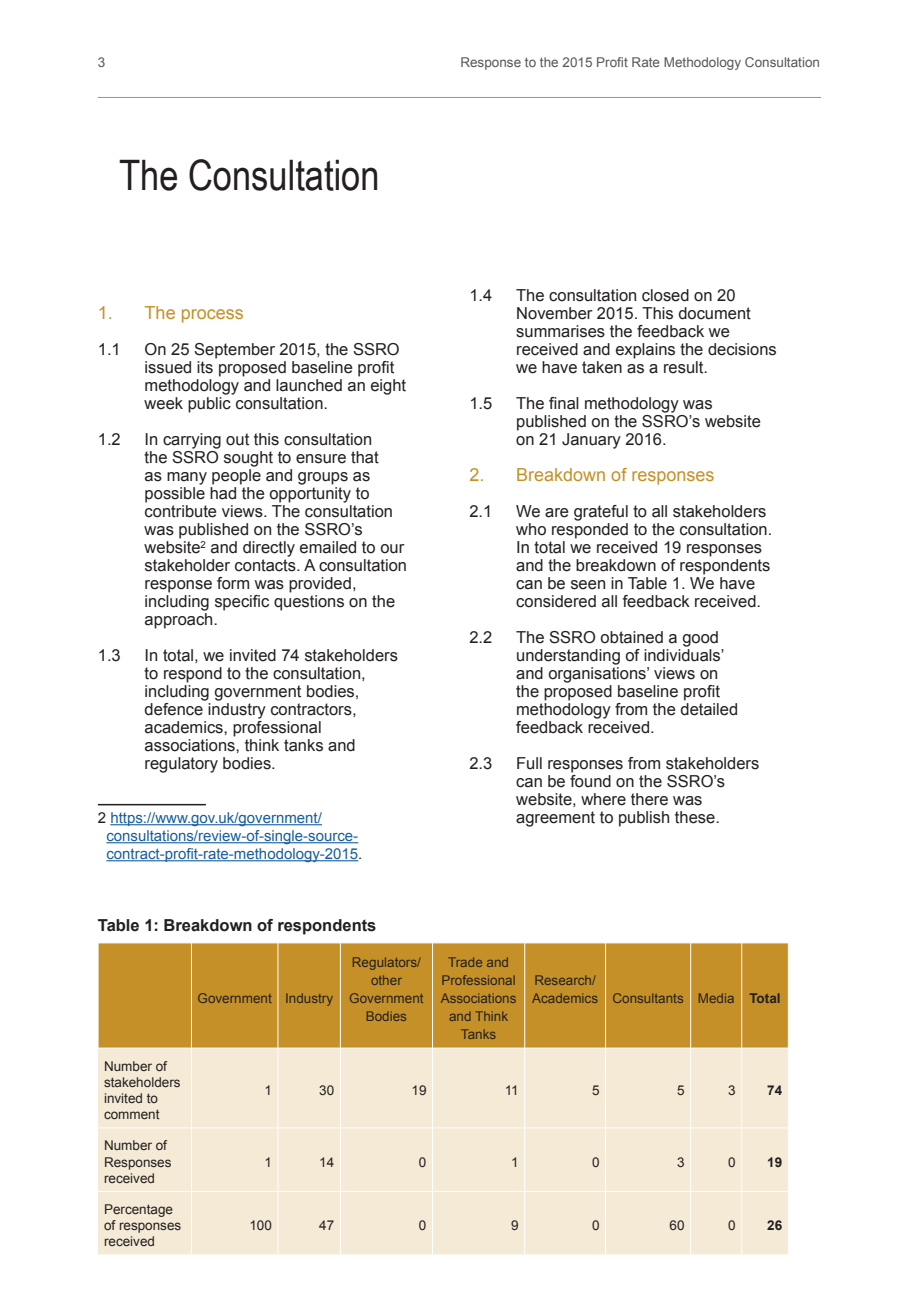
<style>
.page{position:relative;width:919px;height:1289px;background:#fff}
.page>*{position:absolute;margin:0;border:0;box-sizing:border-box;transform-origin:0 0}
.t1{font:42px "Arial Narrow";color:#231f20}
.t2{font:18px "Arial";color:#c59028}
.t3{font:16.5px/18px "Arial";color:#231f20}
.t4{font:700 16.5px "Arial";color:#231f20}
.t5{font:15px/18px "Arial";color:#175d9e}
.t6{font:13.5px/18px "Arial";color:#231f20}
.t7{font:13.5px "Arial";color:#57585a}
.t8{font:700 13.5px "Arial";color:#231f20}
.s1{color:#231f20}
.s2{font-weight:700}
</style>
<div class="page">
<hr style="left:98px;top:97px;width:723px;height:1px;background:#c59028">
<div style="left:99px;top:943px;width:689px;height:104px;background:#c59028"></div>
<div style="left:98px;top:1048px;width:690px;height:206px;background:#f4ead6"></div>
<hr style="left:191px;top:943px;width:1px;height:104px;background:#fff">
<hr style="left:278px;top:943px;width:1px;height:104px;background:#fff">
<hr style="left:340px;top:943px;width:1px;height:104px;background:#fff">
<hr style="left:432px;top:943px;width:1px;height:104px;background:#fff">
<hr style="left:524px;top:943px;width:1px;height:104px;background:#fff">
<hr style="left:605px;top:943px;width:1px;height:104px;background:#fff">
<hr style="left:690px;top:943px;width:1px;height:104px;background:#fff">
<hr style="left:741px;top:943px;width:1px;height:104px;background:#fff">
<hr style="left:191px;top:1048px;width:1px;height:79px;background:#fff">
<hr style="left:278px;top:1048px;width:1px;height:79px;background:#fff">
<hr style="left:340px;top:1048px;width:1px;height:79px;background:#fff">
<hr style="left:432px;top:1048px;width:1px;height:79px;background:#fff">
<hr style="left:524px;top:1048px;width:1px;height:79px;background:#fff">
<hr style="left:605px;top:1048px;width:1px;height:79px;background:#fff">
<hr style="left:690px;top:1048px;width:1px;height:79px;background:#fff">
<hr style="left:741px;top:1048px;width:1px;height:79px;background:#fff">
<hr style="left:98px;top:1127px;width:93px;height:1px;background:#fff">
<hr style="left:191px;top:1127px;width:87px;height:1px;background:#fff">
<hr style="left:191px;top:1128px;width:1px;height:63px;background:#fff">
<hr style="left:278px;top:1127px;width:62px;height:1px;background:#fff">
<hr style="left:278px;top:1128px;width:1px;height:63px;background:#fff">
<hr style="left:340px;top:1127px;width:92px;height:1px;background:#fff">
<hr style="left:340px;top:1128px;width:1px;height:63px;background:#fff">
<hr style="left:432px;top:1127px;width:92px;height:1px;background:#fff">
<hr style="left:432px;top:1128px;width:1px;height:63px;background:#fff">
<hr style="left:524px;top:1127px;width:81px;height:1px;background:#fff">
<hr style="left:524px;top:1128px;width:1px;height:63px;background:#fff">
<hr style="left:605px;top:1127px;width:85px;height:1px;background:#fff">
<hr style="left:605px;top:1128px;width:1px;height:63px;background:#fff">
<hr style="left:690px;top:1127px;width:51px;height:1px;background:#fff">
<hr style="left:690px;top:1128px;width:1px;height:63px;background:#fff">
<hr style="left:741px;top:1127px;width:47px;height:1px;background:#fff">
<hr style="left:741px;top:1128px;width:1px;height:63px;background:#fff">
<hr style="left:98px;top:1191px;width:93px;height:1px;background:#fff">
<hr style="left:191px;top:1191px;width:87px;height:1px;background:#fff">
<hr style="left:191px;top:1191px;width:1px;height:63px;background:#fff">
<hr style="left:278px;top:1191px;width:62px;height:1px;background:#fff">
<hr style="left:278px;top:1191px;width:1px;height:63px;background:#fff">
<hr style="left:340px;top:1191px;width:92px;height:1px;background:#fff">
<hr style="left:340px;top:1191px;width:1px;height:63px;background:#fff">
<hr style="left:432px;top:1191px;width:92px;height:1px;background:#fff">
<hr style="left:432px;top:1191px;width:1px;height:63px;background:#fff">
<hr style="left:524px;top:1191px;width:81px;height:1px;background:#fff">
<hr style="left:524px;top:1191px;width:1px;height:63px;background:#fff">
<hr style="left:605px;top:1191px;width:85px;height:1px;background:#fff">
<hr style="left:605px;top:1191px;width:1px;height:63px;background:#fff">
<hr style="left:690px;top:1191px;width:51px;height:1px;background:#fff">
<hr style="left:690px;top:1191px;width:1px;height:63px;background:#fff">
<hr style="left:741px;top:1191px;width:47px;height:1px;background:#fff">
<hr style="left:741px;top:1191px;width:1px;height:63px;background:#fff">
<hr style="left:98px;top:804px;width:108px;height:1px;background:#231f20">
<hr style="left:110px;top:824px;width:212px;height:1px;background:#175d9e">
<hr style="left:106px;top:842px;width:252px;height:1px;background:#175d9e">
<hr style="left:106px;top:860px;width:252px;height:1px;background:#175d9e">
<p class="t7" style="left:98px;top:53px;width:9px">3</p>
<p class="t7" style="left:460px;top:53px;width:361px">Response to the 2015 Profit Rate Methodology Consultation</p>
<h1 class="t1" style="left:119px;top:144px;width:262px">The Consultation</h1>
<p class="t2" style="left:98px;top:300px;width:147px">1. The process</p>
<p class="t3" style="left:98px;top:340px;width:24px">1.1</p>
<p class="t3" style="left:145px;top:340px;width:263px">On 25 September 2015, the SSRO issued its proposed baseline profit methodology and launched an eight week public consultation.</p>
<p class="t3" style="left:98px;top:430px;width:24px">1.2</p>
<p class="t3" style="left:145px;top:430px;width:264px">In carrying out this consultation<br>the SSRO sought to ensure that<br>as many people and groups as possible had the opportunity to contribute views. The consultation was published on the SSRO’s website<sup>2</sup> and directly emailed to our stakeholder contacts. A consultation response form was provided, including specific questions on the approach.</p>
<p class="t3" style="left:98px;top:646px;width:24px">1.3</p>
<p class="t3" style="left:145px;top:646px;width:255px">In total, we invited 74 stakeholders to respond to the consultation, including government bodies, defence industry contractors, academics, professional associations, think tanks and regulatory bodies.</p>
<p class="t5" style="left:106px;top:808px;width:257px;text-indent:-9px"><span class="s1">2</span> https://www.gov.uk/government/ consultations/review-of-single-source&shy;contract-profit-rate-methodology-2015<span class="s1">.</span></p>
<p class="t4" style="left:98px;top:913px;width:280px">Table 1: Breakdown of respondents</p>
<p class="t3" style="left:469px;top:286px;width:24px">1.4</p>
<p class="t3" style="left:516px;top:286px;width:262px">The consultation closed on 20<br>November 2015. This document summarises the feedback we received and explains the decisions we have taken as a result.</p>
<p class="t3" style="left:469px;top:394px;width:24px">1.5</p>
<p class="t3" style="left:516px;top:394px;width:246px">The final methodology was published on the SSRO’s website on 21 January 2016.</p>
<p class="t2" style="left:469px;top:462px;width:246px">2. Breakdown of responses</p>
<p class="t3" style="left:469px;top:502px;width:24px">2.1</p>
<p class="t3" style="left:516px;top:502px;width:257px">We are grateful to all stakeholders who responded to the consultation.<br>In total we received 19 responses and the breakdown of respondents can be seen in Table 1. We have considered all feedback received.</p>
<p class="t3" style="left:469px;top:628px;width:24px">2.2</p>
<p class="t3" style="left:516px;top:628px;width:223px">The SSRO obtained a good understanding of individuals’ and organisations’ views on the proposed baseline profit methodology from the detailed feedback received.</p>
<p class="t3" style="left:469px;top:754px;width:24px">2.3</p>
<p class="t3" style="left:516px;top:754px;width:244px">Full responses from stakeholders can be found on the SSRO’s website, where there was agreement to publish these.</p>
<p class="t6" style="left:104px;top:1057px;width:78px;line-height:16.2px">Number of stakeholders invited to comment</p>
<p class="t6" style="left:104px;top:1137px;width:69px;line-height:16.2px">Number of<br>Responses received</p>
<p class="t6" style="left:104px;top:1200px;width:79px;line-height:16.2px">Percentage of responses received</p>
<p class="t6" style="left:197px;top:989px;width:137px">Government Industry</p>
<p class="t6" style="left:349px;top:953px;width:76px;text-align:center">Regulators/ other<br>Government<br>Bodies</p>
<p class="t6" style="left:440px;top:953px;width:77px;text-align:center">Trade and<br>Professional<br>Associations and Think<br>Tanks</p>
<p class="t6" style="left:532px;top:971px;width:250px">Research/<br>Academics Consultants Media <span class="s2">Total</span></p>
<p class="t6" style="left:264px;top:1081px;width:9px">1</p>
<p class="t6" style="left:319px;top:1081px;width:17px">30</p>
<p class="t6" style="left:411px;top:1081px;width:17px">19</p>
<p class="t6" style="left:504px;top:1081px;width:16px">11</p>
<p class="t6" style="left:592px;top:1081px;width:9px">5</p>
<p class="t6" style="left:677px;top:1081px;width:9px">5</p>
<p class="t6" style="left:728px;top:1081px;width:9px">3</p>
<p class="t8" style="left:767px;top:1080px;width:17px">74</p>
<p class="t6" style="left:264px;top:1152px;width:9px">1</p>
<p class="t6" style="left:319px;top:1152px;width:17px">14</p>
<p class="t6" style="left:419px;top:1152px;width:9px">0</p>
<p class="t6" style="left:511px;top:1152px;width:9px">1</p>
<p class="t6" style="left:592px;top:1152px;width:9px">0</p>
<p class="t6" style="left:677px;top:1152px;width:9px">3</p>
<p class="t6" style="left:728px;top:1152px;width:9px">0</p>
<p class="t8" style="left:767px;top:1152px;width:17px">19</p>
<p class="t6" style="left:249px;top:1216px;width:24px">100</p>
<p class="t6" style="left:319px;top:1216px;width:17px">47</p>
<p class="t6" style="left:419px;top:1216px;width:9px">0</p>
<p class="t6" style="left:511px;top:1216px;width:9px">9</p>
<p class="t6" style="left:592px;top:1216px;width:9px">0</p>
<p class="t6" style="left:669px;top:1216px;width:17px">60</p>
<p class="t6" style="left:728px;top:1216px;width:9px">0</p>
<p class="t8" style="left:767px;top:1215px;width:17px">26</p>
</div>
